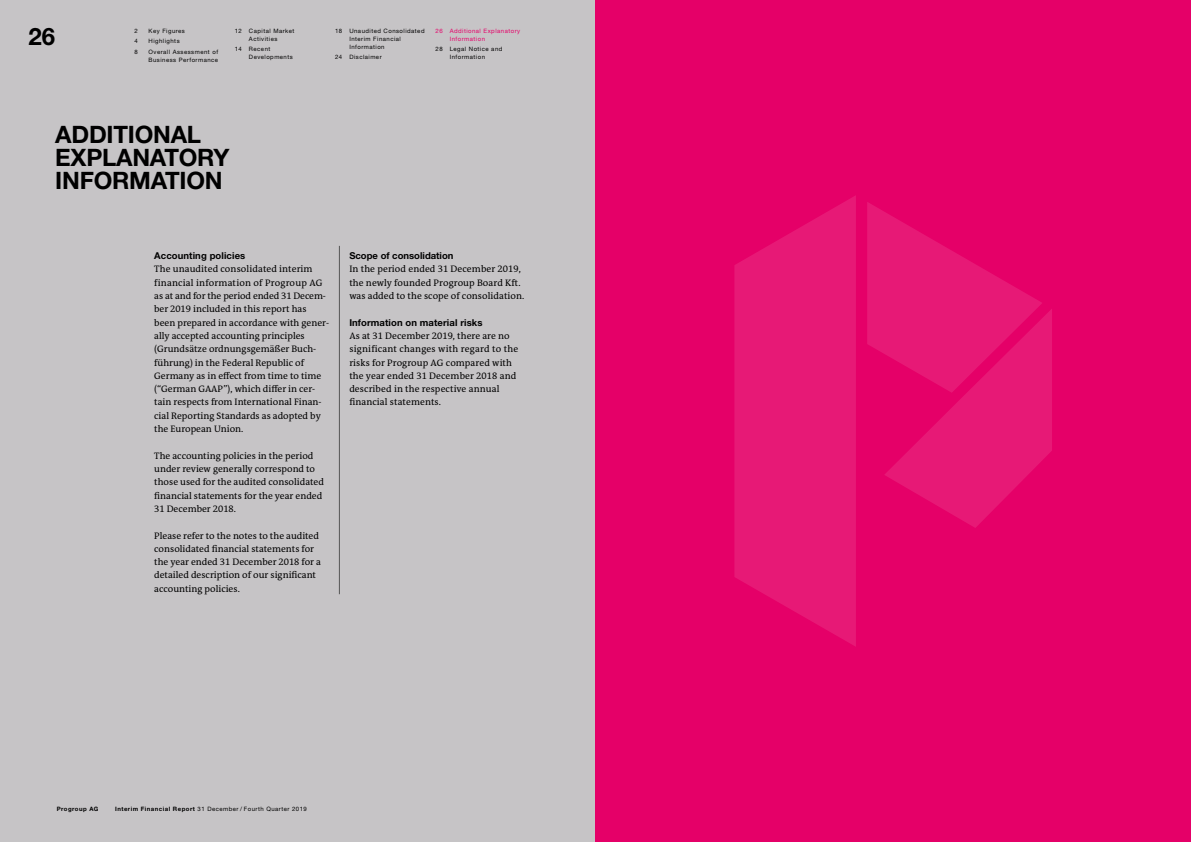
<style>
.page{position:relative;width:1191px;height:842px;background:#c6c4c6}
.page>*{position:absolute;margin:0;border:0;box-sizing:border-box;transform-origin:0 0}
.t1{font:700 24px/22.8px "Helvetica Neue LT Pro";letter-spacing:-.01em;color:#000}
.t2{font:9.5px/13.3px "The Antiqua B W5 Plain";color:#000}
.t3{font:700 9.5px "Helvetica Neue LT Pro";letter-spacing:.01em;color:#000}
.t4{font:6px/8px "Helvetica Neue LT Pro";letter-spacing:.08em;color:#000}
.t5{font:6px/8px "Helvetica Neue LT Pro";letter-spacing:.08em;color:#e50068}
.t6{font:700 6px "Helvetica Neue LT Pro";letter-spacing:.08em;color:#000}
.s1{font-weight:700}
</style>
<div class="page">
<div style="left:595px;top:0;width:596px;height:842px;background:#e50068"></div>
<svg style="left:734px;top:195px;width:318px;height:452px;fill:#e71976"></svg>
<hr style="left:339px;top:246px;width:1px;height:348px;background:#565656">
<h1 class="t1" style="left:28px;top:25px;width:28px">26</h1>
<p class="t4" style="left:134px;top:26px;width:5px">2</p>
<p class="t4" style="left:149px;top:26px;width:38px">Key Figures</p>
<p class="t4" style="left:134px;top:37px;width:5px">4</p>
<p class="t4" style="left:149px;top:37px;width:33px">Highlights</p>
<p class="t4" style="left:134px;top:48px;width:5px">8</p>
<p class="t4" style="left:149px;top:48px;width:71px">Overall Assessment of<br>Business Performance</p>
<p class="t4" style="left:235px;top:26px;width:61px;text-align:center">12 Capital Market<br>Activities</p>
<p class="t4" style="left:249px;top:45px;width:45px;text-indent:-14px">14 Recent<br>Developments</p>
<p class="t4" style="left:349px;top:26px;width:77px;text-indent:-14px">18 Unaudited Consolidated<br>Interim Financial<br>Information</p>
<p class="t4" style="left:335px;top:53px;width:48px">24 Disclaimer</p>
<p class="t5" style="left:450px;top:26px;width:72px;text-indent:-14px">26 Additional Explanatory<br>Information</p>
<p class="t4" style="left:435px;top:45px;width:68px;text-align:center">28 Legal Notice and<br>Information</p>
<h1 class="t1" style="left:55px;top:123px;width:176px">ADDITIONAL<br>EXPLANATORY<br>INFORMATION</h1>
<p class="t3" style="left:154px;top:250px;width:93px">Accounting policies</p>
<p class="t2" style="left:154px;top:263px;width:176px">The unaudited consolidated interim financial information of Progroup AG as at and for the period ended 31 Decem&shy;ber 2019 included in this report has been prepared in accordance with gener&shy;ally accepted accounting principles (Grundsätze ordnungsgemäßer Buch&shy;führung) in the Federal Republic of Germany as in effect from time to time (“German GAAP”), which differ in cer&shy;tain respects from International Finan&shy;cial Reporting Standards as adopted by the European Union.</p>
<p class="t2" style="left:154px;top:449px;width:171px">The accounting policies in the period under review generally correspond to those used for the audited consolidated financial statements for the year ended 31 December 2018.</p>
<p class="t2" style="left:154px;top:529px;width:168px">Please refer to the notes to the audited consolidated financial statements for the year ended 31 December 2018 for a detailed description of our significant accounting policies.</p>
<p class="t3" style="left:349px;top:250px;width:106px">Scope of consolidation</p>
<p class="t2" style="left:349px;top:263px;width:176px">In the period ended 31 December 2019, the newly founded Progroup Board Kft. was added to the scope of consolidation.</p>
<p class="t3" style="left:349px;top:316px;width:135px">Information on material risks</p>
<p class="t2" style="left:349px;top:329px;width:170px">As at 31 December 2019, there are no significant changes with regard to the risks for Progroup AG compared with the year ended 31 December 2018 and described in the respective annual financial statements.</p>
<p class="t6" style="left:57px;top:805px;width:43px">Progroup AG</p>
<p class="t4" style="left:115px;top:804px;width:193px"><span class="s1">Interim Financial Report</span> 31 December / Fourth Quarter 2019</p>
</div>
